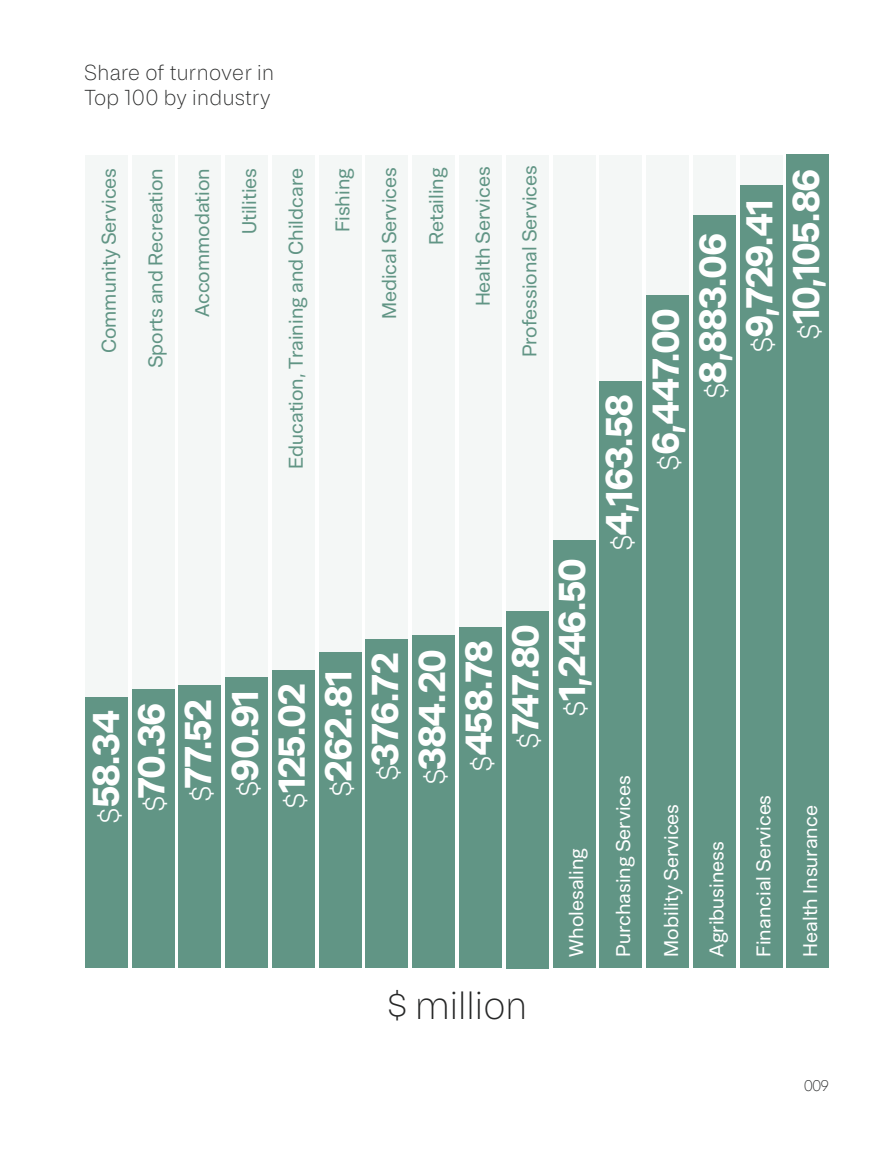
<style>
.page{position:relative;width:893px;height:1149px;background:#fff}
.page>*{position:absolute;margin:0;border:0;box-sizing:border-box;transform-origin:0 0}
.t1{font:300 38.25px "Axalp Grotesk";color:#262727}
.Abacaxi_Bold_90_80__Opt_-40{font:700 37.5px "Abacaxi Devanagari";letter-spacing:-.04em;color:#fff}
.t2{font:300 21px/25.2px "Axalp Grotesk";letter-spacing:.02em;color:#262727}
.Abacaxi_Light_Smalltext_9p{font:19.5px "Abacaxi Devanagari";color:#619585}
.Abacaxi_Light_Smalltext_9p-2{font:19.5px "Abacaxi Devanagari";color:#fff}
.t3{font:300 15px "Axalp Grotesk";color:#262727}
.s1{font-weight:300;font-size:27px}
</style>
<div class="page">
<div style="left:132px;top:155px;width:43px;height:810px;background:#f4f7f6"></div>
<div style="left:85px;top:155px;width:43px;height:810px;background:#f4f7f6"></div>
<div style="left:225px;top:155px;width:43px;height:810px;background:#f4f7f6"></div>
<div style="left:506px;top:155px;width:43px;height:810px;background:#f4f7f6"></div>
<div style="left:272px;top:155px;width:43px;height:810px;background:#f4f7f6"></div>
<div style="left:412px;top:155px;width:43px;height:810px;background:#f4f7f6"></div>
<div style="left:599px;top:155px;width:43px;height:810px;background:#f4f7f6"></div>
<div style="left:740px;top:155px;width:42px;height:810px;background:#f4f7f6"></div>
<div style="left:179px;top:155px;width:42px;height:810px;background:#f4f7f6"></div>
<div style="left:319px;top:155px;width:43px;height:810px;background:#f4f7f6"></div>
<div style="left:553px;top:155px;width:42px;height:810px;background:#f4f7f6"></div>
<div style="left:693px;top:155px;width:43px;height:810px;background:#f4f7f6"></div>
<div style="left:366px;top:155px;width:42px;height:810px;background:#f4f7f6"></div>
<div style="left:459px;top:155px;width:43px;height:810px;background:#f4f7f6"></div>
<div style="left:646px;top:155px;width:43px;height:810px;background:#f4f7f6"></div>
<div style="left:132px;top:689px;width:43px;height:278px;background:#619585"></div>
<div style="left:85px;top:697px;width:43px;height:270px;background:#619585"></div>
<div style="left:225px;top:676px;width:43px;height:291px;background:#619585"></div>
<div style="left:506px;top:610px;width:43px;height:357px;background:#619585"></div>
<div style="left:272px;top:670px;width:43px;height:297px;background:#619585"></div>
<div style="left:412px;top:635px;width:43px;height:332px;background:#619585"></div>
<div style="left:599px;top:381px;width:43px;height:586px;background:#619585"></div>
<div style="left:740px;top:186px;width:42px;height:781px;background:#619585"></div>
<div style="left:179px;top:685px;width:42px;height:282px;background:#619585"></div>
<div style="left:319px;top:652px;width:43px;height:315px;background:#619585"></div>
<div style="left:553px;top:540px;width:42px;height:427px;background:#619585"></div>
<div style="left:693px;top:215px;width:43px;height:752px;background:#619585"></div>
<div style="left:366px;top:639px;width:42px;height:328px;background:#619585"></div>
<div style="left:459px;top:627px;width:43px;height:340px;background:#619585"></div>
<div style="left:646px;top:295px;width:43px;height:672px;background:#619585"></div>
<div style="left:786px;top:155px;width:43px;height:812px;background:#619585"></div>
<p class="t2" style="left:84px;top:60px;width:191px">Share of turnover in<br>Top 100 by industry</p>
<p class="Abacaxi_Light_Smalltext_9p" style="left:425px;top:245px;width:79px;rotate:-90deg">Retailing</p>
<p class="Abacaxi_Light_Smalltext_9p" style="left:518px;top:357px;width:193px;rotate:-90deg">Professional Services</p>
<p class="Abacaxi_Light_Smalltext_9p" style="left:191px;top:317px;width:151px;rotate:-90deg">Accommodation</p>
<p class="Abacaxi_Light_Smalltext_9p" style="left:472px;top:306px;width:141px;rotate:-90deg">Health Services</p>
<p class="Abacaxi_Light_Smalltext_9p" style="left:378px;top:319px;width:153px;rotate:-90deg">Medical Services</p>
<p class="Abacaxi_Light_Smalltext_9p" style="left:331px;top:232px;width:66px;rotate:-90deg">Fishing</p>
<p class="Abacaxi_Light_Smalltext_9p" style="left:98px;top:353px;width:186px;rotate:-90deg">Community Services</p>
<p class="Abacaxi_Light_Smalltext_9p" style="left:238px;top:234px;width:67px;rotate:-90deg">Utilities</p>
<p class="Abacaxi_Light_Smalltext_9p" style="left:285px;top:468px;width:302px;rotate:-90deg">Education, Training and Childcare</p>
<p class="Abacaxi_Light_Smalltext_9p" style="left:144px;top:368px;width:201px;rotate:-90deg">Sports and Recreation</p>
<p class="Abacaxi_Bold_90_80__Opt_-40" style="left:84px;top:823px;width:115px;rotate:-90deg"><span class="s1">$</span>58.34</p>
<p class="Abacaxi_Bold_90_80__Opt_-40" style="left:130px;top:811px;width:111px;rotate:-90deg"><span class="s1">$</span>70.36</p>
<p class="Abacaxi_Bold_90_80__Opt_-40" style="left:176px;top:802px;width:105px;rotate:-90deg"><span class="s1">$</span>77.52</p>
<p class="Abacaxi_Bold_90_80__Opt_-40" style="left:223px;top:796px;width:109px;rotate:-90deg"><span class="s1">$</span>90.91</p>
<p class="Abacaxi_Bold_90_80__Opt_-40" style="left:270px;top:808px;width:127px;rotate:-90deg"><span class="s1">$</span>125.02</p>
<p class="Abacaxi_Bold_90_80__Opt_-40" style="left:317px;top:797px;width:129px;rotate:-90deg"><span class="s1">$</span>262.81</p>
<p class="Abacaxi_Bold_90_80__Opt_-40" style="left:363px;top:781px;width:130px;rotate:-90deg"><span class="s1">$</span>376.72</p>
<p class="Abacaxi_Bold_90_80__Opt_-40" style="left:410px;top:785px;width:137px;rotate:-90deg"><span class="s1">$</span>384.20</p>
<p class="Abacaxi_Bold_90_80__Opt_-40" style="left:457px;top:771px;width:133px;rotate:-90deg"><span class="s1">$</span>458.78</p>
<p class="Abacaxi_Bold_90_80__Opt_-40" style="left:504px;top:748px;width:126px;rotate:-90deg"><span class="s1">$</span>747.80</p>
<p class="t1" style="left:387px;top:981px;width:141px">$ million</p>
<p class="Abacaxi_Bold_90_80__Opt_-40" style="left:550px;top:716px;width:160px;rotate:-90deg"><span class="s1">$</span>1,246.50</p>
<p class="Abacaxi_Bold_90_80__Opt_-40" style="left:597px;top:551px;width:158px;rotate:-90deg"><span class="s1">$</span>4,163.58</p>
<p class="Abacaxi_Bold_90_80__Opt_-40" style="left:644px;top:470px;width:164px;rotate:-90deg"><span class="s1">$</span>6,447.00</p>
<p class="Abacaxi_Bold_90_80__Opt_-40" style="left:691px;top:399px;width:168px;rotate:-90deg"><span class="s1">$</span>8,883.06</p>
<p class="Abacaxi_Bold_90_80__Opt_-40" style="left:737px;top:353px;width:155px;rotate:-90deg"><span class="s1">$</span>9,729.41</p>
<p class="Abacaxi_Bold_90_80__Opt_-40" style="left:784px;top:339px;width:173px;rotate:-90deg"><span class="s1">$</span>10,105.86</p>
<p class="Abacaxi_Light_Smalltext_9p-2" style="left:565px;top:956px;width:110px;rotate:-90deg">Wholesaling</p>
<p class="Abacaxi_Light_Smalltext_9p-2" style="left:612px;top:956px;width:183px;rotate:-90deg">Purchasing Services</p>
<p class="Abacaxi_Light_Smalltext_9p-2" style="left:660px;top:956px;width:154px;rotate:-90deg">Mobility Services</p>
<p class="Abacaxi_Light_Smalltext_9p-2" style="left:705px;top:956px;width:116px;rotate:-90deg">Agribusiness</p>
<p class="Abacaxi_Light_Smalltext_9p-2" style="left:752px;top:956px;width:163px;rotate:-90deg">Financial Services</p>
<p class="Abacaxi_Light_Smalltext_9p-2" style="left:799px;top:956px;width:153px;rotate:-90deg">Health Insurance</p>
<p class="t3" style="left:804px;top:1076px;width:27px">009</p>
</div>
